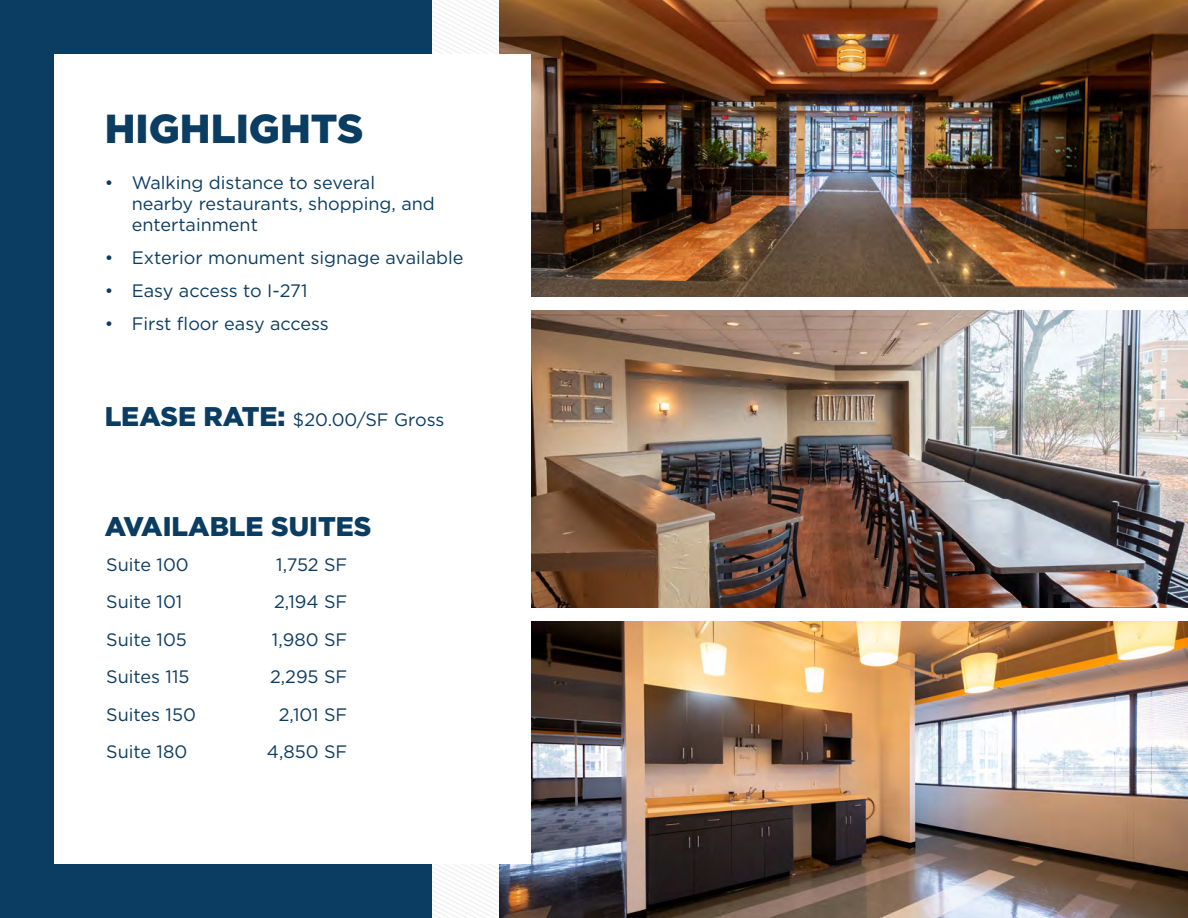
<style>
.page{position:relative;width:1188px;height:918px;background:#fff}
.page>*{position:absolute;margin:0;border:0;box-sizing:border-box;transform-origin:0 0}
.t1{font:900 40.5px "Gotham";color:#0b3c61}
.t2{font:900 27px "Gotham";color:#0b3c61}
.t3{font:18px/21px "Gotham";color:#0b3c61}
.s1{font-weight:900;font-size:27px}
</style>
<div class="page">
<img style="left:499px;top:621px;width:689px;height:297px">
<img style="left:499px;top:0;width:689px;height:297px">
<img style="left:531px;top:311px;width:657px;height:296px">
<div style="left:0;top:0;width:432px;height:918px;background:#0b3c61"></div>
<div style="left:54px;top:54px;width:477px;height:810px;background:#fff"></div>
<h1 class="t1" style="left:105px;top:101px;width:260px">HIGHLIGHTS</h1>
<p class="t3" style="left:132px;top:172px;width:305px;text-indent:-27px">• Walking distance to several nearby restaurants, shopping, and entertainment</p>
<p class="t3" style="left:105px;top:247px;width:360px">• Exterior monument signage available</p>
<p class="t3" style="left:105px;top:280px;width:204px">• Easy access to I-271</p>
<p class="t3" style="left:105px;top:313px;width:226px">• First floor easy access</p>
<p class="t3" style="left:105px;top:409px;width:341px"><span class="s1">LEASE RATE:</span> $20.00/SF Gross</p>
<h2 class="t2" style="left:105px;top:508px;width:268px">AVAILABLE SUITES</h2>
<p class="t3" style="left:106px;top:554px;width:84px">Suite 100</p>
<p class="t3" style="left:276px;top:554px;width:73px">1,752 SF</p>
<p class="t3" style="left:106px;top:591px;width:78px">Suite 101</p>
<p class="t3" style="left:274px;top:591px;width:75px">2,194 SF</p>
<p class="t3" style="left:106px;top:629px;width:82px">Suite 105</p>
<p class="t3" style="left:272px;top:629px;width:77px">1,980 SF</p>
<p class="t3" style="left:106px;top:666px;width:85px">Suites 115</p>
<p class="t3" style="left:270px;top:666px;width:79px">2,295 SF</p>
<p class="t3" style="left:106px;top:704px;width:91px">Suites 150</p>
<p class="t3" style="left:279px;top:704px;width:70px">2,101 SF</p>
<p class="t3" style="left:106px;top:741px;width:83px">Suite 180</p>
<p class="t3" style="left:267px;top:741px;width:82px">4,850 SF</p>
</div>
